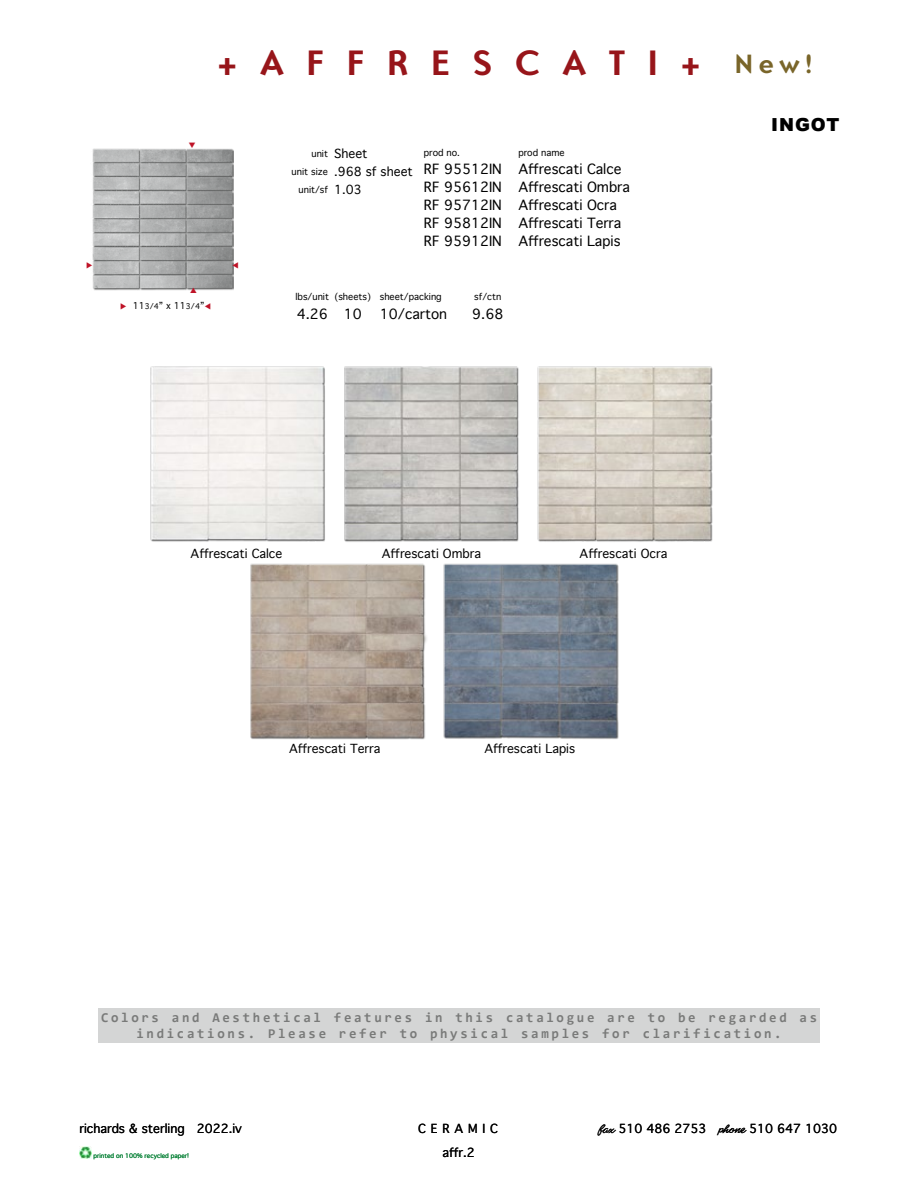
<style>
.page{position:relative;width:918px;height:1188px;background:#fff}
.page>*{position:absolute;margin:0;border:0;box-sizing:border-box;transform-origin:0 0}
.t1{font:700 36px "Ottomat OT";color:#97151a}
.t2{font:900 18px "Arial";letter-spacing:.05em;color:#000}
.t3{font:13.5px/18px "Geneva";color:#000}
.t4{font:700 13.5px/16.2px "Consolas";letter-spacing:.2em;color:#797a79;text-align:center}
.t5{font:12px/18px "Geneva";color:#000}
.t6{font:12px "Geneva";letter-spacing:.4em;color:#000}
.t7{font:9px/18px "Geneva";color:#000;text-align:right}
.t8{font:6px "Geneva";color:#007e31}
.s1{font-size:27px;color:#796529}
.s2{color:#bf1327}
.s3{font-size:7.5px}
.s4{font-family:"CC Matinee Idol"}
</style>
<div class="page">
<img style="left:92px;top:148px;width:142px;height:142px">
<svg style="left:79px;top:1146px;width:12px;height:13px"></svg>
<img style="left:150px;top:366px;width:563px;height:374px">
<div style="left:98px;top:1008px;width:722px;height:35px;background:#d4d5d5"></div>
<svg style="left:190px;top:288px;width:7px;height:3px"></svg>
<h1 class="t1" style="left:217px;top:40px;width:597px">+ A F F R E S C A T I + <span class="s1">New!</span></h1>
<p class="t7" style="left:120px;top:297px;width:92px"><span class="s2">◆</span> 11<span class="s3">3/4</span>” x 11<span class="s3">3/4</span>”<span class="s2">▼</span></p>
<p class="t5" style="left:334px;top:145px;width:80px">Sheet<br>.968 sf sheet<br>1.03</p>
<p class="t7" style="left:292px;top:145px;width:38px">unit<br>unit size unit/sf</p>
<p class="t7" style="left:424px;top:143px;width:38px">prod no.</p>
<p class="t7" style="left:518px;top:143px;width:48px">prod name</p>
<p class="t3" style="left:424px;top:160px;width:208px">RF 95512IN Affrescati Calce<br>RF 95612IN Affrescati Ombra<br>RF 95712IN Affrescati Ocra<br>RF 95812IN Affrescati Terra<br>RF 95912IN Affrescati Lapis</p>
<p class="t7" style="left:295px;top:287px;width:148px">lbs/unit (sheets) sheet/packing</p>
<p class="t7" style="left:474px;top:287px;width:29px">sf/ctn</p>
<p class="t3" style="left:297px;top:306px;width:67px">4.26 10</p>
<p class="t3" style="left:380px;top:306px;width:69px">10/carton</p>
<p class="t3" style="left:472px;top:306px;width:33px">9.68</p>
<p class="t5" style="left:191px;top:544px;width:93px">Affrescati Calce</p>
<p class="t5" style="left:382px;top:544px;width:101px">Affrescati Ombra</p>
<p class="t5" style="left:580px;top:544px;width:89px">Affrescati Ocra</p>
<p class="t5" style="left:289px;top:740px;width:93px">Affrescati Terra</p>
<p class="t5" style="left:484px;top:740px;width:92px">Affrescati Lapis</p>
<h2 class="t2" style="left:771px;top:111px;width:70px">INGOT</h2>
<p class="t4" style="left:101px;top:1009px;width:718px">Colors and Aesthetical features in this catalogue are to be regarded as indications. Please refer to physical samples for clarification.</p>
<p class="t5" style="left:79px;top:1120px;width:164px">richards &amp; sterling 2022.iv</p>
<p class="t6" style="left:418px;top:1122px;width:81px">CERAMIC</p>
<p class="t5" style="left:598px;top:1120px;width:240px"><span class="s4">fax</span> 510 486 2753 <span class="s4">phone</span> 510 647 1030</p>
<p class="t8" style="left:94px;top:1153px;width:97px">printed on 100% recycled paper!</p>
<p class="t5" style="left:442px;top:1144px;width:34px">affr.2</p>
<p class="t5" style="left:449px;top:1144px;width:11px">f</p>
</div>
